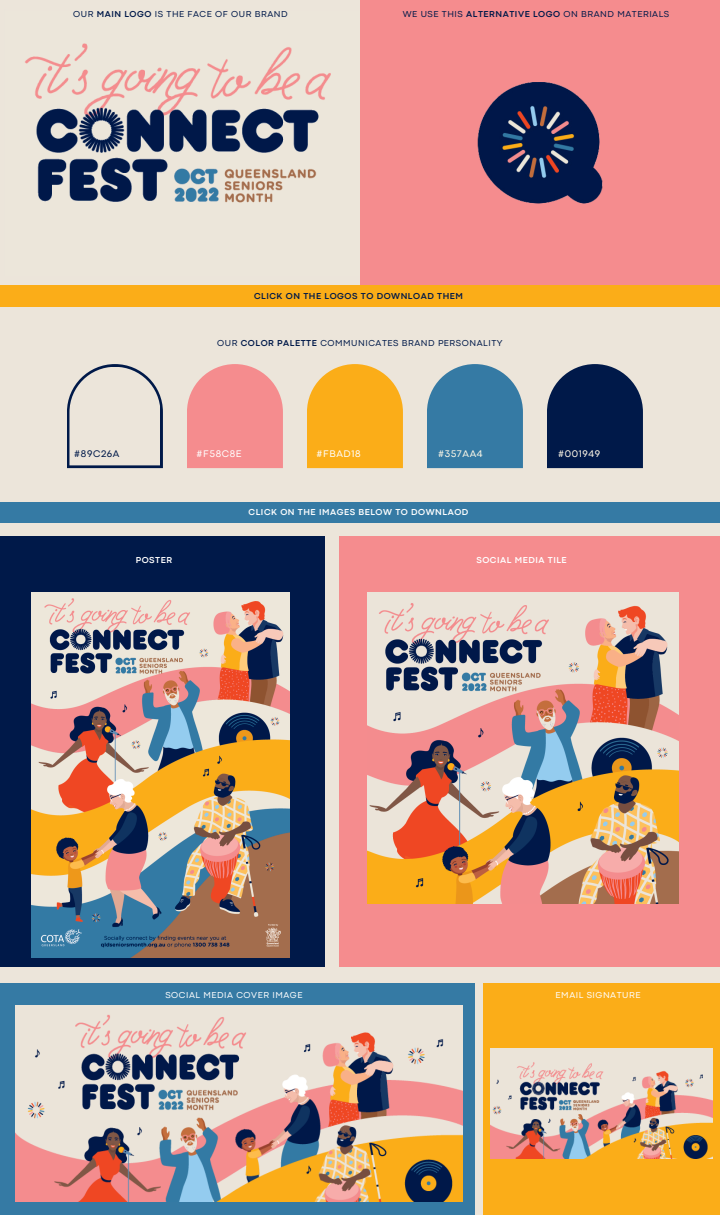
<style>
.page{position:relative;width:720px;height:1215px;background:#ece5da}
.page>*{position:absolute;margin:0;border:0;box-sizing:border-box;transform-origin:0 0}
.t1{font:10px "Codec Pro";letter-spacing:.06em;color:#fff}
.t2{font:10px "Codec Pro";letter-spacing:.06em;color:#fff9e8}
.t3{font:10px "Codec Pro";letter-spacing:.06em;color:#001949}
.t4{font:9px "Codec Pro";letter-spacing:.06em;color:#001949}
.t5{font:700 9px "Codec Pro";letter-spacing:.06em;color:#fff}
.t6{font:9px "Codec Pro";letter-spacing:.06em;color:#fff}
.t7{font:700 9px "Codec Pro";letter-spacing:.06em;color:#001949}
.s1{font-weight:700}
</style>
<div class="page">
<div style="left:360px;top:0;width:360px;height:285px;background:#f58c8e"></div>
<div style="left:0;top:285px;width:720px;height:150px;background:#fbad18"></div>
<div style="left:0;top:307px;width:720px;height:181px;background:#ece5da"></div>
<svg style="left:187px;top:364px;width:96px;height:104px;background:#f49495"></svg>
<svg style="left:307px;top:364px;width:96px;height:104px;background:#f9b22b"></svg>
<svg style="left:427px;top:364px;width:96px;height:104px;background:#4784a9"></svg>
<svg style="left:547px;top:364px;width:96px;height:104px;background:#172d57"></svg>
<img style="left:25px;top:43px;width:306px;height:160px">
<img style="left:477px;top:82px;width:126px;height:122px">
<svg style="left:67px;top:364px;width:96px;height:104px"></svg>
<div style="left:0;top:502px;width:720px;height:21px;background:#357aa4"></div>
<div style="left:0;top:536px;width:325px;height:430px;background:#001949"></div>
<img style="left:32px;top:592px;width:257px;height:366px">
<div style="left:339px;top:536px;width:381px;height:430px;background:#f58c8e"></div>
<img style="left:367px;top:592px;width:312px;height:312px">
<div style="left:0;top:983px;width:475px;height:232px;background:#357aa4"></div>
<img style="left:15px;top:1005px;width:447px;height:197px">
<div style="left:484px;top:983px;width:236px;height:232px;background:#fbad18"></div>
<img style="left:491px;top:1048px;width:221px;height:111px">
<p class="t4" style="left:73px;top:11px;width:216px">OUR <span class="s1">MAIN LOGO</span> IS THE FACE OF OUR BRAND</p>
<p class="t4" style="left:403px;top:11px;width:268px">WE USE THIS <span class="s1">ALTERNATIVE LOGO</span> ON BRAND MATERIALS</p>
<p class="t7" style="left:254px;top:293px;width:210px">CLICK ON THE LOGOS TO DOWNLOAD THEM</p>
<p class="t4" style="left:217px;top:340px;width:287px">OUR <span class="s1">COLOR PALETTE</span> COMMUNICATES BRAND PERSONALITY</p>
<p class="t3" style="left:74px;top:450px;width:47px">#89C26A</p>
<p class="t1" style="left:197px;top:450px;width:46px">#F58C8E</p>
<p class="t1" style="left:317px;top:450px;width:46px">#FBAD18</p>
<p class="t2" style="left:438px;top:450px;width:46px">#357AA4</p>
<p class="t2" style="left:558px;top:450px;width:44px">#001949</p>
<p class="t5" style="left:136px;top:557px;width:38px">POSTER</p>
<p class="t5" style="left:249px;top:508px;width:221px">CLICK ON THE IMAGES BELOW TO DOWNLAOD</p>
<p class="t5" style="left:476px;top:557px;width:92px">SOCIAL MEDIA TILE</p>
<p class="t6" style="left:165px;top:992px;width:139px">SOCIAL MEDIA COVER IMAGE</p>
<p class="t6" style="left:556px;top:992px;width:86px">EMAIL SIGNATURE</p>
</div>
